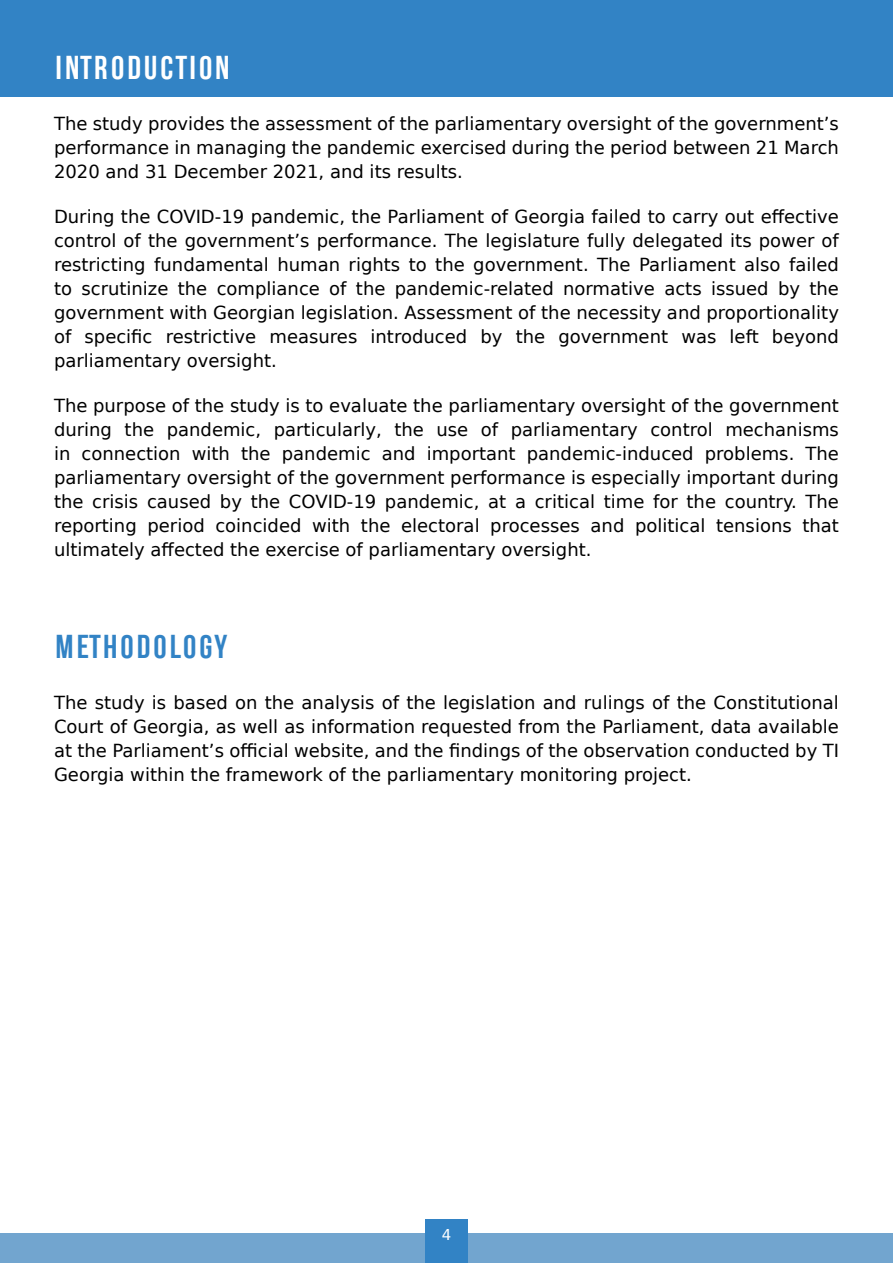
<style>
.page{position:relative;width:893px;height:1263px;background:#fff}
.page>*{position:absolute;margin:0;border:0;box-sizing:border-box;transform-origin:0 0}
.t1{font:700 33px "Bebas Neue";color:#fff}
.t2{font:700 33px "Bebas Neue";color:#3283c5}
.t3{font:18px/24px "DejaVu Sans";color:#000;text-align:justify}
.t4{font:15px "DejaVu Sans";color:#fff}
</style>
<div class="page">
<div style="left:0;top:1233px;width:893px;height:30px;background:#72a5cf"></div>
<div style="left:425px;top:1219px;width:42px;height:44px;background:#3283c5"></div>
<div style="left:0;top:0;width:893px;height:96px;background:#3283c5"></div>
<h1 class="t1" style="left:54px;top:49px;width:178px">INTRODUCTION</h1>
<p class="t3" style="left:54px;top:111px;width:786px">The study provides the assessment of the parliamentary oversight of the government’s performance in managing the pandemic exercised during the period between 21 March 2020 and 31 December 2021, and its results.</p>
<p class="t3" style="left:54px;top:204px;width:786px">During the COVID-19 pandemic, the Parliament of Georgia failed to carry out effective control of the government’s performance. The legislature fully delegated its power of restricting fundamental human rights to the government. The Parliament also failed to scrutinize the compliance of the pandemic-related normative acts issued by the government with Georgian legislation. Assessment of the necessity and proportionality of specific restrictive measures introduced by the government was left beyond parliamentary oversight.</p>
<p class="t3" style="left:54px;top:393px;width:786px">The purpose of the study is to evaluate the parliamentary oversight of the government during the pandemic, particularly, the use of parliamentary control mechanisms in connection with the pandemic and important pandemic-induced problems. The parliamentary oversight of the government performance is especially important during the crisis caused by the COVID-19 pandemic, at a critical time for the country. The reporting period coincided with the electoral processes and political tensions that ultimately affected the exercise of parliamentary oversight.</p>
<h1 class="t2" style="left:54px;top:629px;width:176px">METHODOLOGY</h1>
<p class="t3" style="left:54px;top:690px;width:786px">The study is based on the analysis of the legislation and rulings of the Constitutional Court of Georgia, as well as information requested from the Parliament, data available at the Parliament’s official website, and the findings of the observation conducted by TI Georgia within the framework of the parliamentary monitoring project.</p>
<p class="t4" style="left:442px;top:1222px;width:11px">4</p>
</div>
